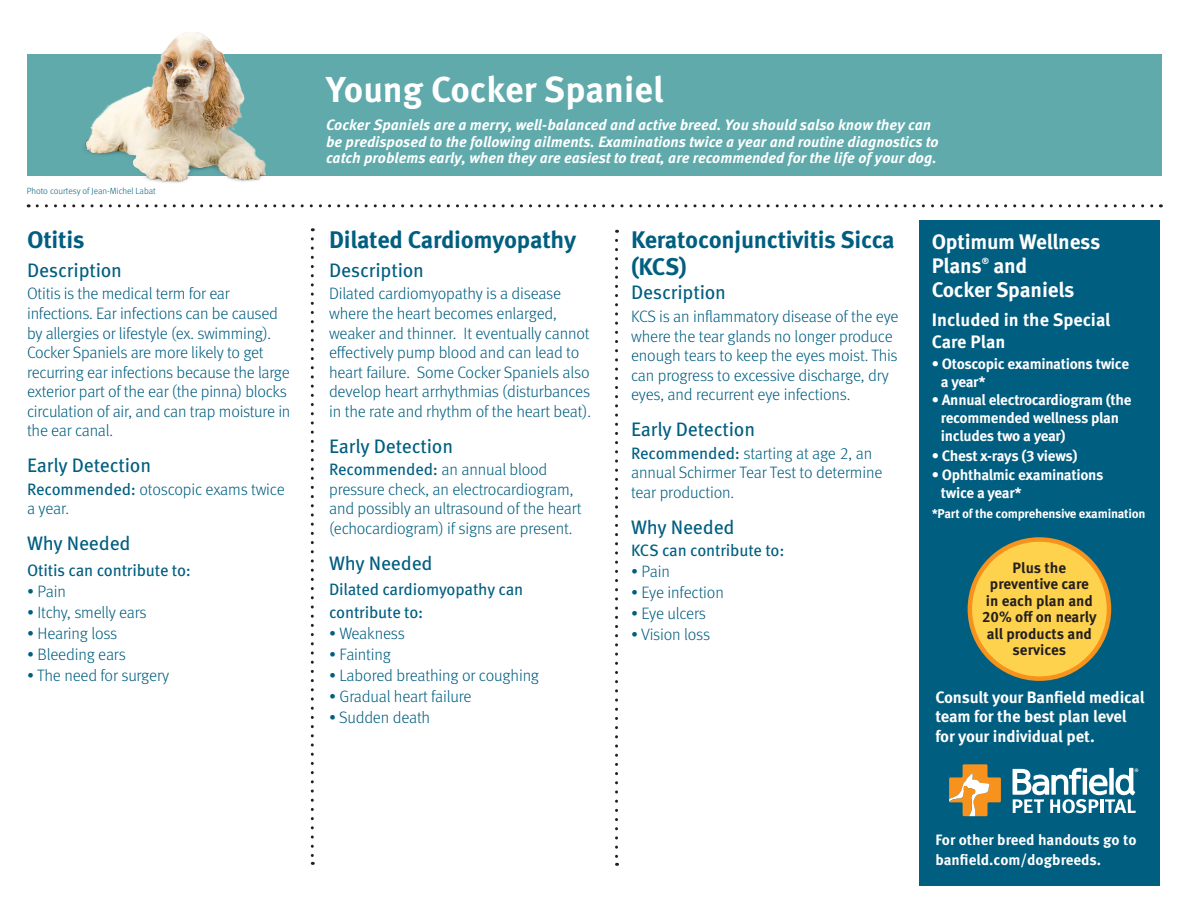
<style>
.page{position:relative;width:1189px;height:919px;background:#fff}
.page>*{position:absolute;margin:0;border:0;box-sizing:border-box;transform-origin:0 0}
.t1{font:700 36px "Meta OT";color:#fff}
.t2{font:700 24px/27px "Meta OT";letter-spacing:-.01em;color:#005e80}
.t3{font:700 21px/24px "Meta OT";letter-spacing:-.01em;color:#fff}
.t4{font:19.5px "Meta OT";letter-spacing:-.01em;color:#005e80}
.t5{font:700 18px/22.5px "Meta OT";color:#fff}
.t6{font:300 16.5px/19.5px "Meta OT";letter-spacing:-.015em;color:#005e80}
.t7{font:16.5px/22.5px "Meta OT";letter-spacing:-.015em;color:#005e80}
.t8{font:700 16.5px/19.5px "Meta OT";letter-spacing:-.01em;color:#fff}
.t9{font:italic 700 15px/16.5px "Meta OT";color:#fff}
.t10{font:700 15px/18px "Meta OT";letter-spacing:-.02em;color:#fff}
.t11{font:700 15px/16.5px "Meta OT";color:#231f20;text-align:center}
.t12{font:700 15px/19.5px "Meta OT";color:#fff}
.t13{font:700 12.75px "Meta OT";letter-spacing:-.02em;color:#fff}
.t14{font:300 9px "Meta OT";color:#005e80}
.t15{font:700 8.7px "Meta OT";color:#fff}
.s1{font-weight:400}
</style>
<div class="page">
<div style="left:27px;top:54px;width:1134px;height:122px;background:#60aaac"></div>
<svg style="left:37px;top:204px;width:1124px;height:3px"></svg>
<div style="left:919px;top:220px;width:240px;height:665px;background:#005e80"></div>
<svg style="left:311px;top:239px;width:3px;height:625px"></svg>
<svg style="left:615px;top:240px;width:3px;height:625px"></svg>
<svg style="left:949px;top:764px;width:51px;height:51px"></svg>
<svg style="left:1012px;top:767px;width:125px;height:46px"></svg>
<div style="left:969px;top:539px;width:139px;height:139px;background:#fed24c;border-radius:50%"></div>
<div style="left:967px;top:537px;width:143px;height:143px;border:4px solid #f7931d;border-radius:50%"></div>
<img style="left:85px;top:32px;width:182px;height:151px">
<p class="t14" style="left:27px;top:185px;width:131px">Photo courtesy of Jean-Michel Labat</p>
<p class="t2" style="left:27px;top:227px;width:59px">Otitis</p>
<p class="t4" style="left:27px;top:258px;width:96px">Description</p>
<p class="t6" style="left:27px;top:284px;width:265px">Otitis is the medical term for ear infections. Ear infections can be caused by allergies or lifestyle (ex. swimming).<br>Cocker Spaniels are more likely to get recurring ear infections because the large exterior part of the ear (the pinna) blocks circulation of air, and can trap moisture in the ear canal.</p>
<p class="t4" style="left:27px;top:453px;width:126px">Early Detection</p>
<p class="t6" style="left:27px;top:479px;width:259px"><span class="s1">Recommended:</span> otoscopic exams twice a year.</p>
<p class="t4" style="left:27px;top:531px;width:105px">Why Needed</p>
<p class="t7" style="left:27px;top:559px;width:165px">Otitis can contribute to:</p>
<p class="t6" style="left:27px;top:581px;width:40px">• Pain</p>
<p class="t6" style="left:27px;top:602px;width:121px">• Itchy, smelly ears</p>
<p class="t6" style="left:27px;top:623px;width:92px">• Hearing loss</p>
<p class="t6" style="left:27px;top:644px;width:100px">• Bleeding ears</p>
<p class="t6" style="left:27px;top:665px;width:143px">• The need for surgery</p>
<p class="t1" style="left:326px;top:68px;width:339px">Young Cocker Spaniel</p>
<p class="t9" style="left:326px;top:117px;width:614px">Cocker Spaniels are a merry, well-balanced and active breed. You should salso know they can be predisposed to the following ailments. Examinations twice a year and routine diagnostics to catch problems early, when they are easiest to treat, are recommended for the life of your dog.</p>
<p class="t2" style="left:329px;top:227px;width:248px">Dilated Cardiomyopathy</p>
<p class="t4" style="left:329px;top:258px;width:96px">Description</p>
<p class="t6" style="left:329px;top:284px;width:263px">Dilated cardiomyopathy is a disease where the heart becomes enlarged, weaker and thinner. It eventually cannot effectively pump blood and can lead to heart failure. Some Cocker Spaniels also develop heart arrhythmias (disturbances in the rate and rhythm of the heart beat).</p>
<p class="t4" style="left:329px;top:434px;width:126px">Early Detection</p>
<p class="t6" style="left:329px;top:460px;width:254px"><span class="s1">Recommended:</span> an annual blood pressure check, an electrocardiogram, and possibly an ultrasound of the heart (echocardiogram) if signs are present.</p>
<p class="t4" style="left:329px;top:551px;width:105px">Why Needed</p>
<p class="t7" style="left:329px;top:578px;width:196px">Dilated cardiomyopathy can contribute to:</p>
<p class="t6" style="left:329px;top:623px;width:77px">• Weakness</p>
<p class="t6" style="left:329px;top:644px;width:63px">• Fainting</p>
<p class="t6" style="left:329px;top:665px;width:211px">• Labored breathing or coughing</p>
<p class="t6" style="left:329px;top:686px;width:144px">• Gradual heart failure</p>
<p class="t6" style="left:329px;top:707px;width:103px">• Sudden death</p>
<p class="t2" style="left:631px;top:227px;width:265px">Keratoconjunctivitis Sicca (KCS)</p>
<p class="t4" style="left:631px;top:281px;width:96px">Description</p>
<p class="t6" style="left:631px;top:307px;width:269px">KCS is an inflammatory disease of the eye where the tear glands no longer produce enough tears to keep the eyes moist. This can progress to excessive discharge, dry eyes, and recurrent eye infections.</p>
<p class="t4" style="left:631px;top:417px;width:126px">Early Detection</p>
<p class="t6" style="left:631px;top:443px;width:253px"><span class="s1">Recommended:</span> starting at age 2, an annual Schirmer Tear Test to determine tear production.</p>
<p class="t4" style="left:631px;top:515px;width:105px">Why Needed</p>
<p class="t7" style="left:631px;top:539px;width:155px">KCS can contribute to:</p>
<p class="t6" style="left:631px;top:562px;width:40px">• Pain</p>
<p class="t6" style="left:631px;top:583px;width:94px">• Eye infection</p>
<p class="t6" style="left:631px;top:604px;width:76px">• Eye ulcers</p>
<p class="t6" style="left:631px;top:625px;width:81px">• Vision loss</p>
<p class="t3" style="left:931px;top:230px;width:170px">Optimum Wellness<br>Plans</p>
<p class="t15" style="left:981px;top:255px;width:9px">®</p>
<p class="t3" style="left:931px;top:254px;width:144px;text-indent:62px">and<br>Cocker Spaniels</p>
<p class="t5" style="left:931px;top:308px;width:180px">Included in the Special<br>Care Plan</p>
<p class="t10" style="left:940px;top:355px;width:190px;text-indent:-9px">• Otoscopic examinations twice a year*</p>
<p class="t10" style="left:940px;top:391px;width:192px;text-indent:-9px">• Annual electrocardiogram (the recommended wellness plan includes two a year)</p>
<p class="t10" style="left:931px;top:447px;width:147px">• Chest x-rays (3 views)</p>
<p class="t10" style="left:940px;top:466px;width:164px;text-indent:-9px">• Ophthalmic examinations twice a year*</p>
<p class="t13" style="left:931px;top:505px;width:215px">*Part of the comprehensive examination</p>
<p class="t11" style="left:981px;top:559px;width:116px">Plus the preventive care in each plan and<br>20% off on nearly all products and services</p>
<p class="t8" style="left:935px;top:687px;width:210px">Consult your Banfield medical team for the best plan level for your individual pet.</p>
<p class="t12" style="left:935px;top:830px;width:202px">For other breed handouts go to banfield.com/dogbreeds.</p>
</div>
